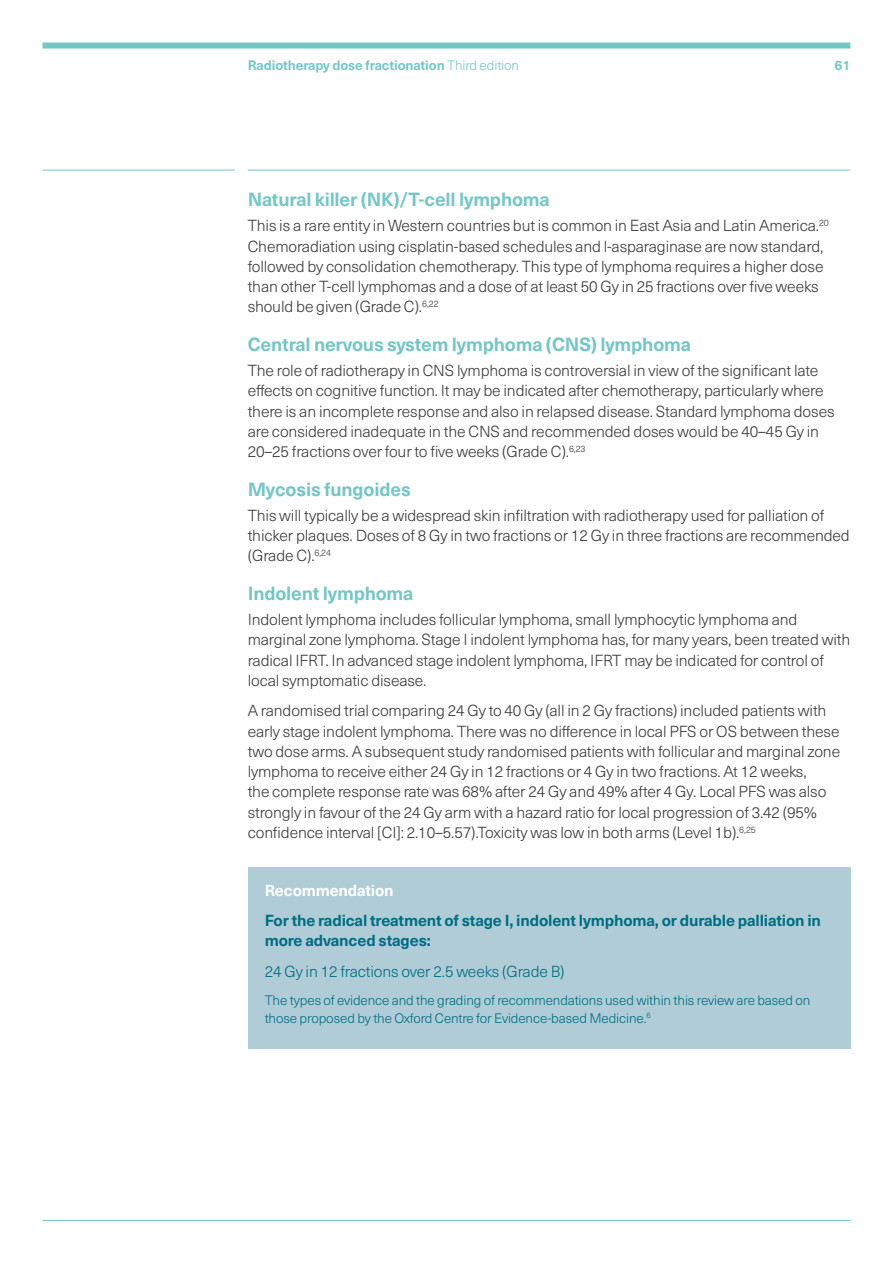
<style>
.page{position:relative;width:893px;height:1263px;background:#fff}
.page>*{position:absolute;margin:0;border:0;box-sizing:border-box;transform-origin:0 0}
.t1{font:700 18.75px "Neue Haas Unica Pro";letter-spacing:-.01em;color:#75c6c7}
.t2{font:300 15.75px/20.2px "Neue Haas Unica Pro";letter-spacing:-.01em;color:#3c3c3b}
.t3{font:700 15.75px/20.2px "Neue Haas Unica Pro";letter-spacing:-.01em;color:#006d83}
.t4{font:300 15.75px "Neue Haas Unica Pro";letter-spacing:-.01em;color:#006d83}
.t5{font:700 15.75px "Neue Haas Unica Pro";letter-spacing:-.01em;color:#fff}
.t6{font:300 13.5px/18px "Neue Haas Unica Pro";letter-spacing:-.01em;color:#006d83}
.t7{font:700 13.5px "Neue Haas Unica Pro";letter-spacing:-.01em;color:#75c6c7}
.s1{font-weight:300}
</style>
<div class="page">
<div style="left:43px;top:43px;width:807px;height:6px;background:#75c6c7"></div>
<hr style="left:43px;top:1220px;width:807px;height:1px;background:#75c6c7">
<hr style="left:43px;top:170px;width:192px;height:1px;background:#75c6c7">
<hr style="left:248px;top:170px;width:602px;height:1px;background:#75c6c7">
<div style="left:248px;top:867px;width:602px;height:181px;background:#b0cdd7"></div>
<p class="t7" style="left:248px;top:57px;width:273px">Radiotherapy dose fractionation <span class="s1">Third edition</span></p>
<p class="t7" style="left:834px;top:57px;width:18px">61</p>
<p class="t1" style="left:248px;top:188px;width:304px">Natural killer (NK)/T-cell lymphoma</p>
<p class="t2" style="left:248px;top:216px;width:583px">This is a rare entity in Western countries but is common in East Asia and Latin America.<sup>20<br></sup>Chemoradiation using cisplatin-based schedules and l-asparaginase are now standard, followed by consolidation chemotherapy. This type of lymphoma requires a higher dose than other T-cell lymphomas and a dose of at least 50 Gy in 25 fractions over five weeks should be given (Grade C).<sup>6,22</sup></p>
<p class="t1" style="left:248px;top:333px;width:445px">Central nervous system lymphoma (CNS) lymphoma</p>
<p class="t2" style="left:248px;top:361px;width:588px">The role of radiotherapy in CNS lymphoma is controversial in view of the significant late effects on cognitive function. It may be indicated after chemotherapy, particularly where there is an incomplete response and also in relapsed disease. Standard lymphoma doses are considered inadequate in the CNS and recommended doses would be 40–45 Gy in 20–25 fractions over four to five weeks (Grade C).<sup>6,23</sup></p>
<p class="t1" style="left:248px;top:477px;width:165px">Mycosis fungoides</p>
<p class="t2" style="left:248px;top:505px;width:604px">This will typically be a widespread skin infiltration with radiotherapy used for palliation of thicker plaques. Doses of 8 Gy in two fractions or 12 Gy in three fractions are recommended (Grade C).<sup>6,24</sup></p>
<p class="t1" style="left:248px;top:582px;width:167px">Indolent lymphoma</p>
<p class="t2" style="left:248px;top:610px;width:604px">Indolent lymphoma includes follicular lymphoma, small lymphocytic lymphoma and marginal zone lymphoma. Stage I indolent lymphoma has, for many years, been treated with radical IFRT. In advanced stage indolent lymphoma, IFRT may be indicated for control of local symptomatic disease.</p>
<p class="t2" style="left:248px;top:701px;width:594px">A randomised trial comparing 24 Gy to 40 Gy (all in 2 Gy fractions) included patients with early stage indolent lymphoma. There was no difference in local PFS or OS between these two dose arms. A subsequent study randomised patients with follicular and marginal zone lymphoma to receive either 24 Gy in 12 fractions or 4 Gy in two fractions. At 12 weeks,<br>the complete response rate was 68% after 24 Gy and 49% after 4 Gy. Local PFS was also strongly in favour of the 24 Gy arm with a hazard ratio for local progression of 3.42 (95% confidence interval [CI]: 2.10–5.57).Toxicity was low in both arms (Level 1b).<sup>6,25</sup></p>
<p class="t5" style="left:265px;top:880px;width:131px">Recommendation</p>
<p class="t3" style="left:265px;top:910px;width:558px">For the radical treatment of stage I, indolent lymphoma, or durable palliation in more advanced stages:</p>
<p class="t4" style="left:265px;top:962px;width:301px">24 Gy in 12 fractions over 2.5 weeks (Grade B)</p>
<p class="t6" style="left:265px;top:991px;width:547px">The types of evidence and the grading of recommendations used within this review are based on those proposed by the Oxford Centre for Evidence-based Medicine.<sup>6</sup></p>
</div>
